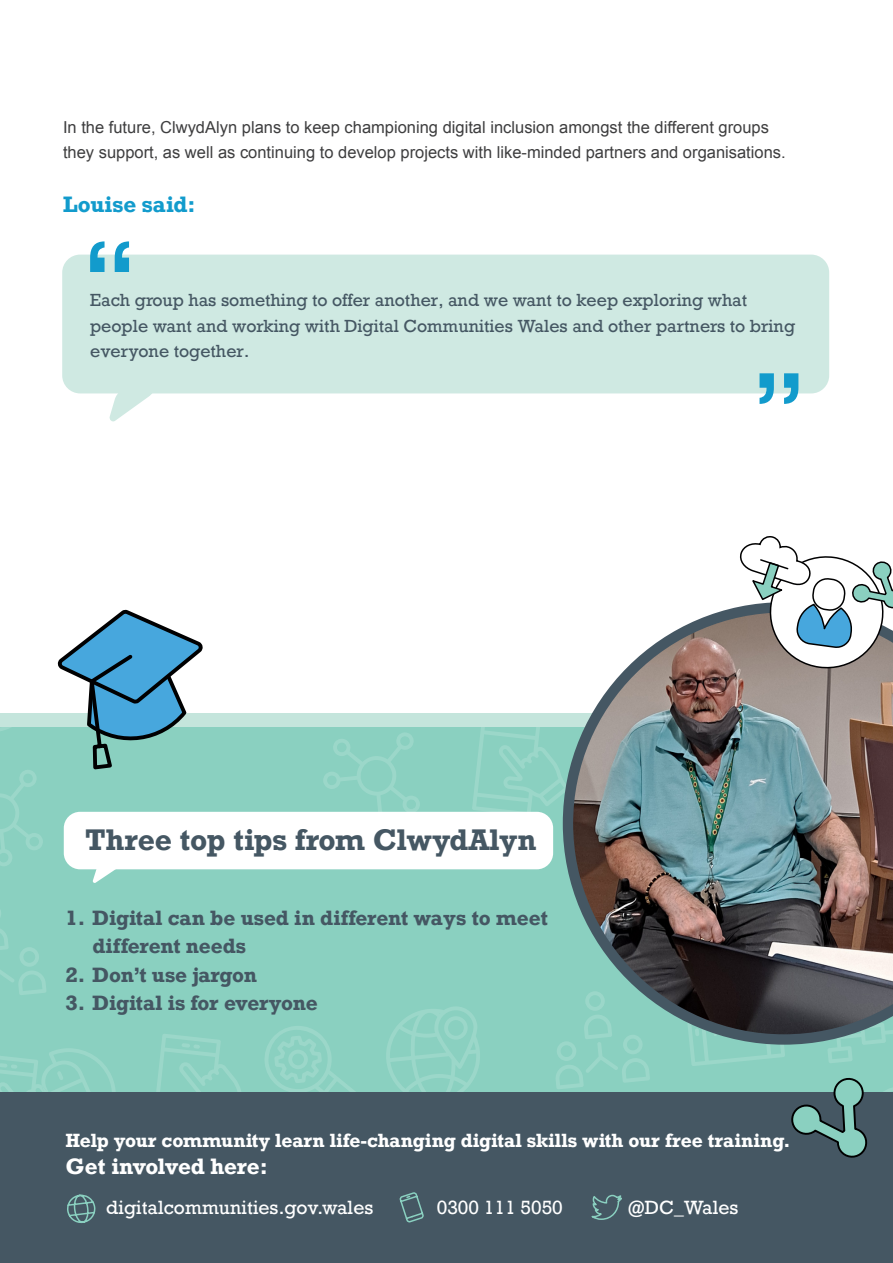
<style>
.page{position:relative;width:893px;height:1263px;background:#fff}
.page>*{position:absolute;margin:0;border:0;box-sizing:border-box;transform-origin:0 0}
.t1{font:700 28.05px "Rockwell";color:#455763}
.t2{font:700 21px "Rockwell";letter-spacing:-.015em;color:#fff}
.t3{font:700 21px "Rockwell";color:#129bcc}
.t4{font:700 19.5px/28.5px "Rockwell";color:#455763}
.t5{font:700 18px "Rockwell";color:#fff}
.Speech_bubble_body{font:18px "Rockwell";color:#fff}
.Body{font:16.5px/25.5px "Arial";color:#3e3e3f}
.Speech_bubble_body-2{font:16.5px/25.5px "Rockwell";color:#455763}
</style>
<div class="page">
<div style="left:0;top:713px;width:893px;height:396px;background:#8ad0c0"></div>
<svg style="left:556px;top:1042px;width:94px;height:47px"></svg>
<svg style="left:690px;top:1045px;width:95px;height:21px"></svg>
<svg style="left:828px;top:1045px;width:24px;height:18px"></svg>
<svg style="left:0;top:727px;width:11px;height:4px"></svg>
<svg style="left:0;top:910px;width:46px;height:85px"></svg>
<svg style="left:152px;top:1034px;width:97px;height:59px"></svg>
<svg style="left:264px;top:1026px;width:99px;height:67px"></svg>
<svg style="left:385px;top:1007px;width:96px;height:86px"></svg>
<svg style="left:0;top:770px;width:43px;height:96px"></svg>
<svg style="left:0;top:1048px;width:122px;height:45px"></svg>
<svg style="left:323px;top:733px;width:97px;height:79px"></svg>
<svg style="left:472px;top:727px;width:91px;height:89px"></svg>
<div style="left:0;top:713px;width:893px;height:14px;background:#c4e5dc"></div>
<div style="left:0;top:1093px;width:893px;height:170px;background:#455763"></div>
<svg style="left:399px;top:1192px;width:25px;height:31px"></svg>
<svg style="left:67px;top:1194px;width:29px;height:29px"></svg>
<svg style="left:591px;top:1194px;width:31px;height:26px"></svg>
<svg style="left:756px;top:1078px;width:137px;height:80px"></svg>
<svg style="left:57px;top:609px;width:146px;height:161px"></svg>
<div style="left:64px;top:812px;width:489px;height:57px;background:#fff;border-radius:16px"></div>
<svg style="left:92px;top:869px;width:29px;height:14px"></svg>
<div style="left:62px;top:255px;width:767px;height:138px;background:#cfe9e2;border-radius:18px"></div>
<svg style="left:109px;top:393px;width:47px;height:29px"></svg>
<svg style="left:90px;top:241px;width:39px;height:31px"></svg>
<svg style="left:759px;top:373px;width:39px;height:31px"></svg>
<img style="left:563px;top:607px;width:330px;height:438px">
<svg style="left:737px;top:536px;width:156px;height:137px"></svg>
<p class="Body" style="left:63px;top:114px;width:724px">In the future, ClwydAlyn plans to keep championing digital inclusion amongst the different groups they support, as well as continuing to develop projects with like-minded partners and organisations.</p>
<h2 class="t3" style="left:63px;top:190px;width:134px">Louise said:</h2>
<p class="Speech_bubble_body-2" style="left:90px;top:288px;width:707px">Each group has something to offer another, and we want to keep exploring what people want and working with Digital Communities Wales and other partners to bring everyone together.</p>
<h1 class="t1" style="left:85px;top:822px;width:453px">Three top tips from ClwydAlyn</h1>
<p class="t4" style="left:93px;top:903px;width:457px;text-indent:-27px">1. Digital can be used in different ways to meet different needs</p>
<p class="t4" style="left:66px;top:960px;width:193px">2. Don’t use jargon</p>
<p class="t4" style="left:66px;top:989px;width:254px">3. Digital is for everyone</p>
<h2 class="t5" style="left:66px;top:1129px;width:726px">Help your community learn life-changing digital skills with our free training.</h2>
<h2 class="t2" style="left:66px;top:1153px;width:204px">Get involved here:</h2>
<p class="Speech_bubble_body" style="left:437px;top:1196px;width:127px">0300 111 5050</p>
<p class="Speech_bubble_body" style="left:628px;top:1196px;width:112px">@DC_Wales</p>
<p class="Speech_bubble_body" style="left:106px;top:1196px;width:269px">digitalcommunities.gov.wales</p>
</div>
